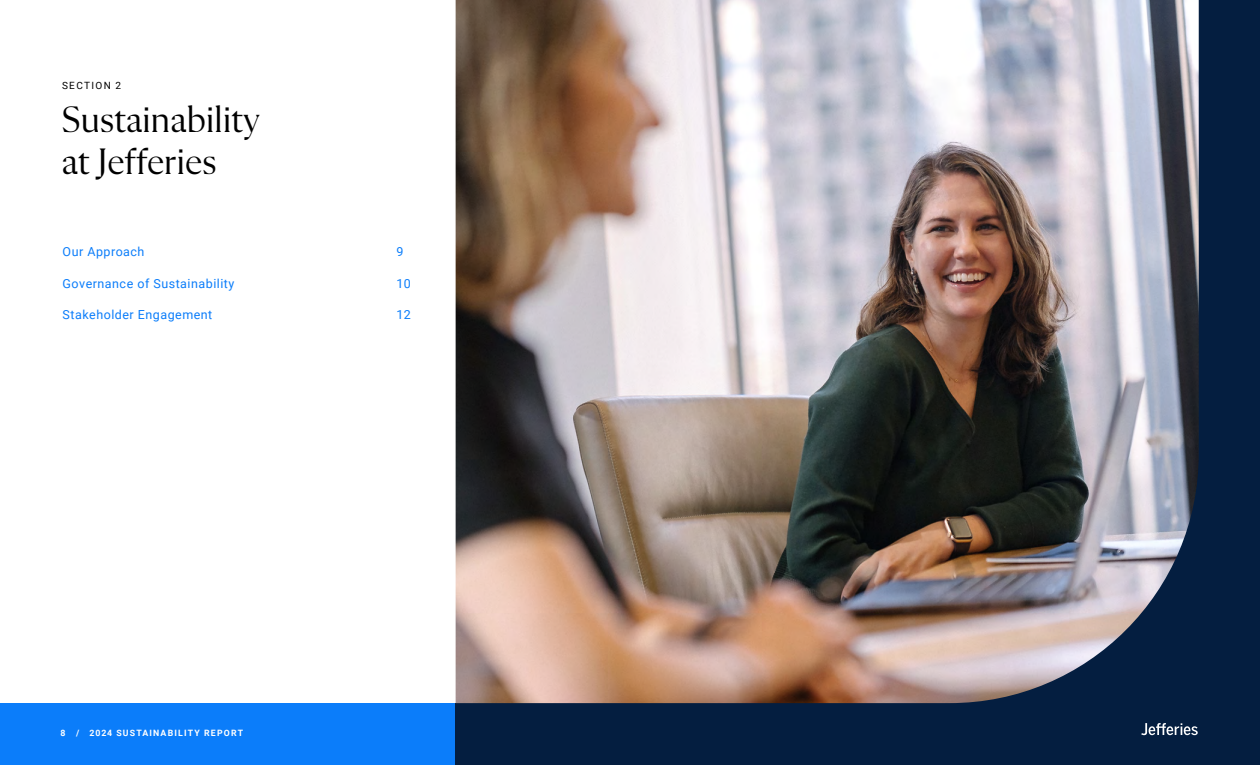
<style>
.page{position:relative;width:1260px;height:765px;background:#fff}
.page>*{position:absolute;margin:0;border:0;box-sizing:border-box;transform-origin:0 0}
.Section_Number{font:37.5px/42.5px "Flecha M";letter-spacing:.005em;color:#000}
.Body_-_text{font:12.5px "Roboto";letter-spacing:.04em;color:#0b7dfa}
.Section_Number-2{font:10px "Roboto";letter-spacing:.135em;color:#000}
.t1{font:700 8.75px "Roboto";letter-spacing:.135em;color:#fff}
</style>
<div class="page">
<div style="left:0;top:703px;width:456px;height:62px;background:#0b7dfa"></div>
<div style="left:456px;top:703px;width:804px;height:62px;background:#041e40"></div>
<div style="left:849px;top:0;width:411px;height:765px;background:#041e40"></div>
<svg style="left:1141px;top:723px;width:57px;height:12px"></svg>
<img style="left:456px;top:0;width:743px;height:703px">
<p class="Section_Number-2" style="left:62px;top:79px;width:61px">SECTION 2</p>
<p class="Section_Number" style="left:62px;top:98px;width:199px">Sustainability at Jefferies</p>
<p class="Body_-_text" style="left:63px;top:243px;width:83px">Our Approach</p>
<p class="Body_-_text" style="left:396px;top:243px;width:9px">9</p>
<p class="Body_-_text" style="left:63px;top:274px;width:173px">Governance of Sustainability</p>
<p class="Body_-_text" style="left:396px;top:274px;width:16px">10</p>
<p class="Body_-_text" style="left:63px;top:306px;width:151px">Stakeholder Engagement</p>
<p class="Body_-_text" style="left:396px;top:306px;width:16px">12</p>
<p class="t1" style="left:60px;top:727px;width:184px">8 / 2024 SUSTAINABILITY REPORT</p>
</div>
